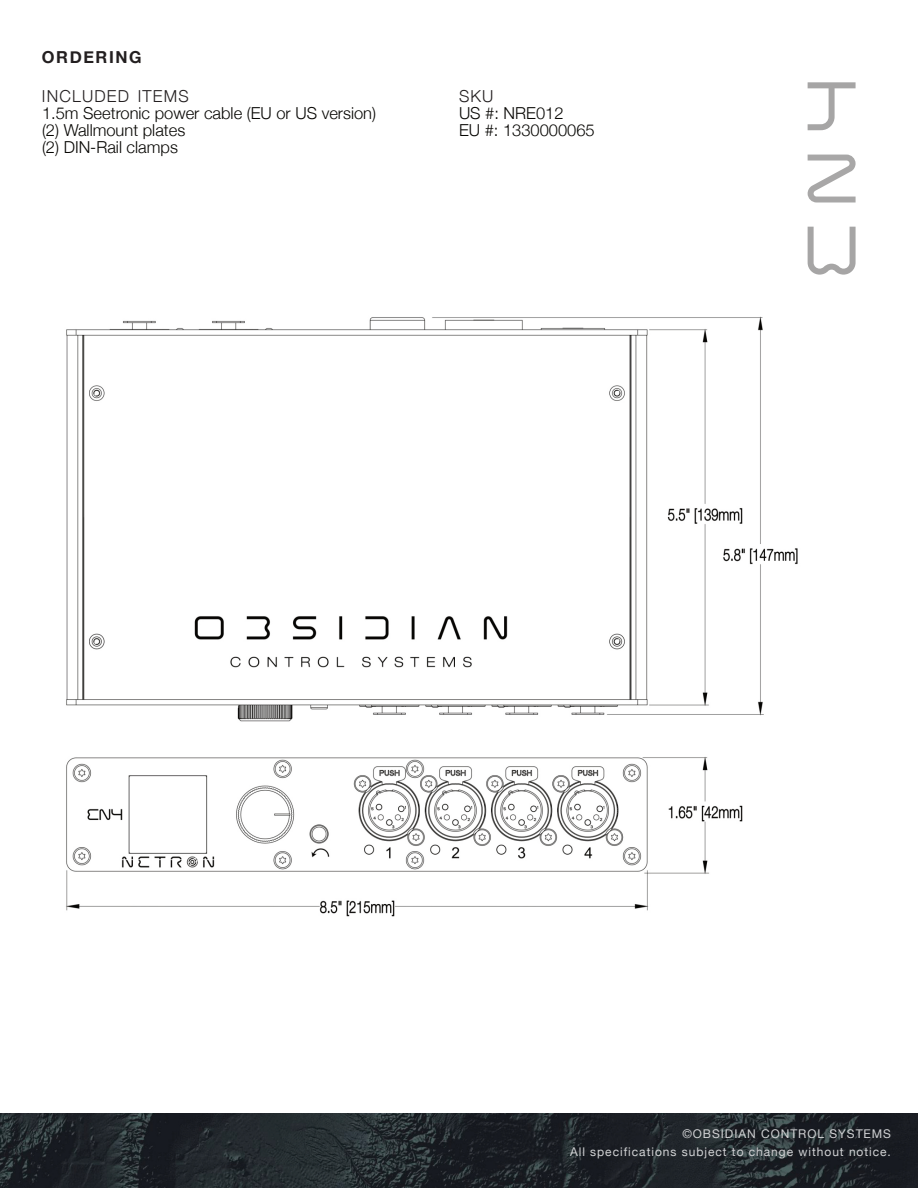
<style>
.page{position:relative;width:918px;height:1188px;background:#fff}
.page>*{position:absolute;margin:0;border:0;box-sizing:border-box;transform-origin:0 0}
.t1{font:300 16.5px/17px "Helvetica Neue";color:#080704}
.t2{font:300 16.5px "Helvetica Neue";letter-spacing:.07em;color:#231f20}
.t3{font:700 16.5px "Helvetica Neue";letter-spacing:.095em;color:#231f20}
.t4{font:12px/18px "Helvetica Neue";letter-spacing:.08em;color:#d1d2d4;text-align:right}
</style>
<div class="page">
<img style="left:0;top:1114px;width:918px;height:74px">
<svg style="left:808px;top:227px;width:48px;height:48px"></svg>
<svg style="left:808px;top:155px;width:48px;height:48px"></svg>
<svg style="left:808px;top:82px;width:48px;height:48px"></svg>
<img style="left:66px;top:316px;width:732px;height:601px">
<p class="t3" style="left:42px;top:47px;width:101px">ORDERING</p>
<p class="t2" style="left:42px;top:86px;width:148px">INCLUDED ITEMS</p>
<p class="t1" style="left:42px;top:105px;width:336px">1.5m Seetronic power cable (EU or US version) (2) Wallmount plates<br>(2) DIN-Rail clamps</p>
<p class="t2" style="left:459px;top:86px;width:36px">SKU</p>
<p class="t1" style="left:459px;top:105px;width:137px">US #: NRE012<br>EU #: 1330000065</p>
<p class="t4" style="left:570px;top:1125px;width:322px">©OBSIDIAN CONTROL SYSTEMS<br>All specifications subject to change without notice.</p>
</div>
